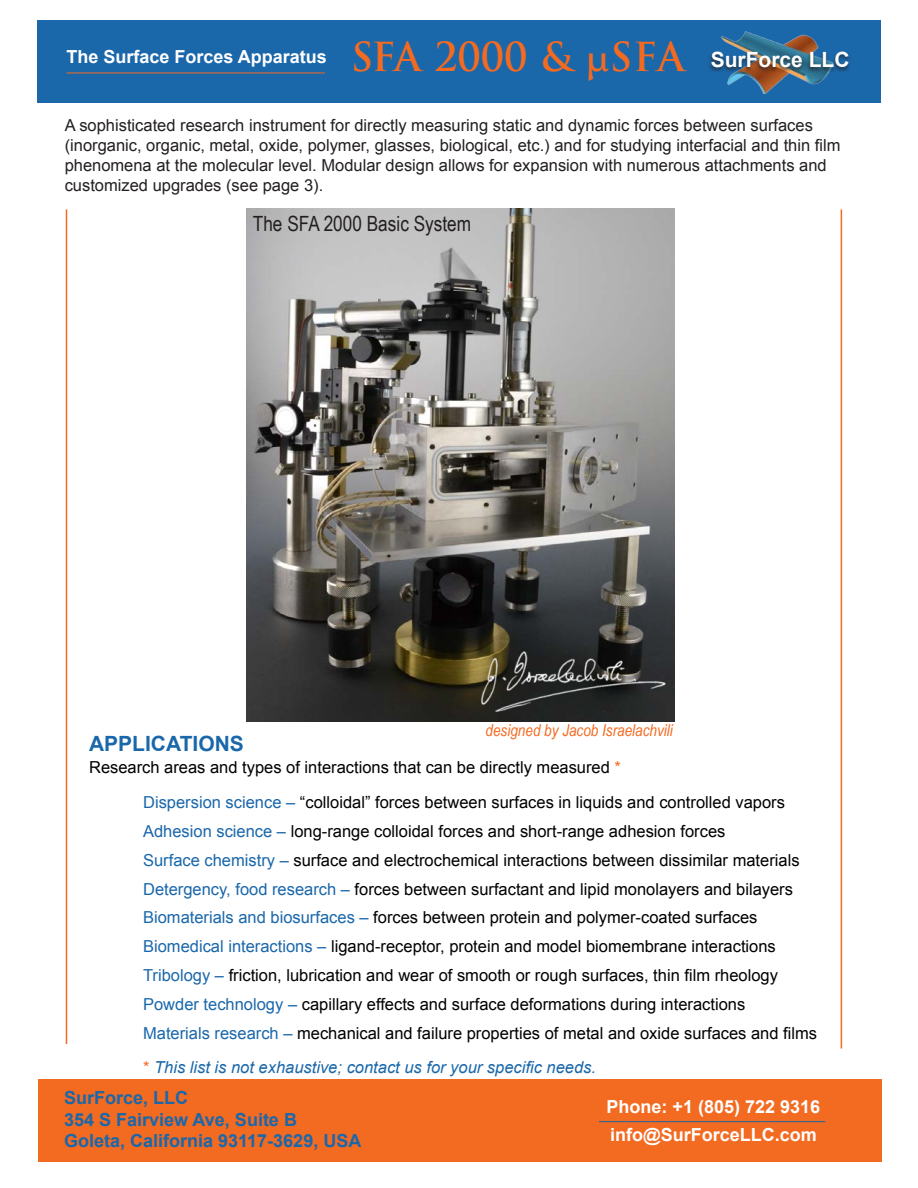
<style>
.page{position:relative;width:918px;height:1188px;background:#fff}
.page>*{position:absolute;margin:0;border:0;box-sizing:border-box;transform-origin:0 0}
.t1{font:700 39px "Trajan Pro";color:#f36a21}
.t2{font:21px "Arial Narrow";color:#231f20}
.t3{font:700 21px "Arial";color:#1a67aa}
.t4{font:700 21px "Arial";color:#fff}
.t5{font:700 18px "Arial";color:#fff}
.t6{font:700 18px "Arial";color:#1a67aa}
.t7{font:16.5px "Arial";color:#000}
.t8{font:16.5px/19.8px "Arial";color:#231f20}
.t9{font:italic 16.5px "Arial";color:#1a67aa}
.t10{font:italic 16.5px "Arial Narrow";color:#f36a21}
.s1{color:#f36a21}
.s2{color:#1a67aa}
.s3{font-style:normal;color:#f36a21}
</style>
<div class="page">
<img style="left:247px;top:208px;width:428px;height:514px">
<div style="left:38px;top:20px;width:843px;height:83px;background:#1a67aa"></div>
<img style="left:721px;top:31px;width:108px;height:63px">
<div style="left:39px;top:1079px;width:843px;height:83px;background:#f36a21"></div>
<hr style="left:66px;top:73px;width:259px;height:1px;background:#f36a21">
<hr style="left:599px;top:1121px;width:226px;height:1px;background:#1a67aa">
<div style="left:707px;top:51px;width:144px;height:22px;background:#231f20;opacity:.75"></div>
<hr style="left:66px;top:209px;width:1px;height:835px;background:#f36a21">
<hr style="left:841px;top:209px;width:1px;height:840px;background:#f36a21">
<img style="left:461px;top:651px;width:214px;height:71px">
<p class="t5" style="left:66px;top:45px;width:262px">The Surface Forces Apparatus</p>
<p class="t1" style="left:351px;top:33px;width:335px">SFA 2000 &amp; μSFA</p>
<p class="t4" style="left:711px;top:46px;width:140px">SurForce LLC</p>
<p class="t8" style="left:65px;top:116px;width:777px">A sophisticated research instrument for directly measuring static and dynamic forces between surfaces (inorganic, organic, metal, oxide, polymer, glasses, biological, etc.) and for studying interfacial and thin film phenomena at the molecular level. Modular design allows for expansion with numerous attachments and customized upgrades (see page 3).</p>
<p class="t2" style="left:253px;top:208px;width:220px">The SFA 2000 Basic System</p>
<p class="t10" style="left:486px;top:719px;width:189px">designed by Jacob Israelachvili</p>
<p class="t3" style="left:89px;top:729px;width:156px">APPLICATIONS</p>
<p class="t7" style="left:89px;top:757px;width:533px">Research areas and types of interactions that can be directly measured <span class="s1">*</span></p>
<p class="t7" style="left:143px;top:792px;width:643px"><span class="s2">Dispersion science –</span> “colloidal” forces between surfaces in liquids and controlled vapors</p>
<p class="t7" style="left:143px;top:820px;width:584px"><span class="s2">Adhesion science –</span> long-range colloidal forces and short-range adhesion forces</p>
<p class="t7" style="left:143px;top:849px;width:658px"><span class="s2">Surface chemistry –</span> surface and electrochemical interactions between dissimilar materials</p>
<p class="t7" style="left:143px;top:878px;width:651px"><span class="s2">Detergency, food research –</span> forces between surfactant and lipid monolayers and bilayers</p>
<p class="t7" style="left:143px;top:907px;width:616px"><span class="s2">Biomaterials and biosurfaces –</span> forces between protein and polymer-coated surfaces</p>
<p class="t7" style="left:143px;top:936px;width:634px"><span class="s2">Biomedical interactions –</span> ligand-receptor, protein and model biomembrane interactions</p>
<p class="t7" style="left:143px;top:964px;width:636px"><span class="s2">Tribology –</span> friction, lubrication and wear of smooth or rough surfaces, thin film rheology</p>
<p class="t7" style="left:143px;top:993px;width:604px"><span class="s2">Powder technology –</span> capillary effects and surface deformations during interactions</p>
<p class="t7" style="left:143px;top:1022px;width:676px"><span class="s2">Materials research –</span> mechanical and failure properties of metal and oxide surfaces and films</p>
<p class="t9" style="left:143px;top:1057px;width:455px"><span class="s3">*</span> This list is not exhaustive; contact us for your specific needs.</p>
<p class="t6" style="left:64px;top:1086px;width:126px">SurForce, LLC</p>
<p class="t6" style="left:64px;top:1108px;width:234px">354 S Fairview Ave, Suite B</p>
<p class="t6" style="left:64px;top:1129px;width:299px">Goleta, California 93117-3629, USA</p>
<p class="t5" style="left:607px;top:1095px;width:215px">Phone: +1 (805) 722 9316</p>
<p class="t5" style="left:610px;top:1123px;width:208px">info@SurForceLLC.com</p>
</div>
